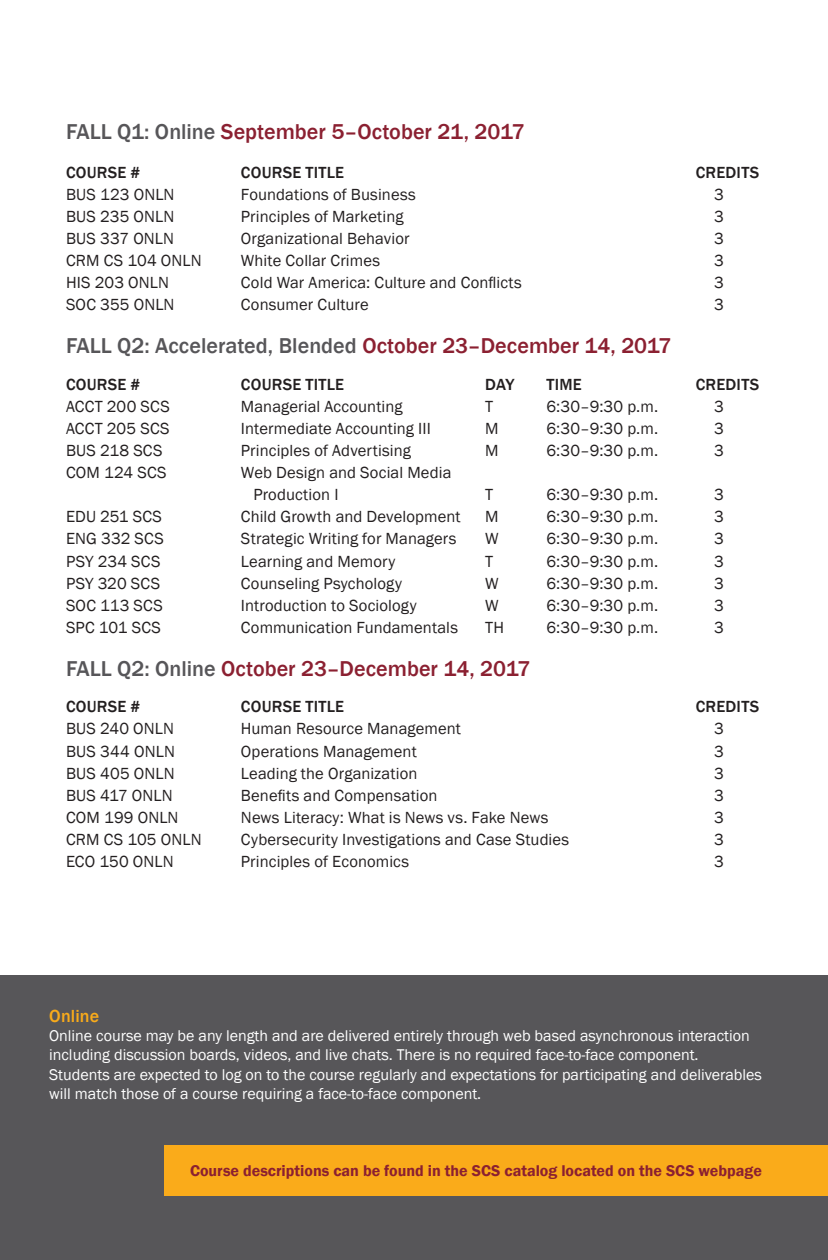
<style>
.page{position:relative;width:828px;height:1260px;background:#fff}
.page>*{position:absolute;margin:0;border:0;box-sizing:border-box;transform-origin:0 0}
.BC_Subheads{font:500 22px "Franklin Gothic";color:#8b2031}
.BC_Subheads-2{font:500 22px "Franklin Gothic";color:#575659}
.BC_Subheads-3{font:500 18px "Franklin Gothic";letter-spacing:.005em;color:#faab1a}
.BC_Subheads-4{font:16.6px/22px "Franklin Gothic";letter-spacing:.01em;color:#231f20}
.BC_Subheads-5{font:500 16.6px "Franklin Gothic";letter-spacing:.015em;color:#231f20}
.t1{font:16px/19.2px "Franklin Gothic";color:#fff}
.t2{font:600 16px "Franklin Gothic";color:#8b2031}
.s1{color:#575659}
.s2{color:#8b2031}
</style>
<div class="page">
<div style="left:0;top:976px;width:828px;height:284px;background:#575659"></div>
<div style="left:164px;top:1146px;width:664px;height:50px;background:#faab1a"></div>
<p class="BC_Subheads" style="left:66px;top:118px;width:460px"><span class="s1">FALL Q1: Online</span> September 5–October 21, 2017</p>
<p class="BC_Subheads-5" style="left:66px;top:162px;width:76px">COURSE #</p>
<p class="BC_Subheads-5" style="left:241px;top:162px;width:105px">COURSE TITLE</p>
<p class="BC_Subheads-5" style="left:696px;top:162px;width:65px">CREDITS</p>
<p class="BC_Subheads-4" style="left:66px;top:184px;width:110px">BUS 123 ONLN</p>
<p class="BC_Subheads-4" style="left:241px;top:184px;width:177px">Foundations of Business</p>
<p class="BC_Subheads-4" style="left:714px;top:184px;width:11px">3</p>
<p class="BC_Subheads-4" style="left:66px;top:206px;width:110px">BUS 235 ONLN</p>
<p class="BC_Subheads-4" style="left:241px;top:206px;width:164px">Principles of Marketing</p>
<p class="BC_Subheads-4" style="left:714px;top:206px;width:11px">3</p>
<p class="BC_Subheads-4" style="left:66px;top:228px;width:110px">BUS 337 ONLN</p>
<p class="BC_Subheads-4" style="left:241px;top:228px;width:170px">Organizational Behavior</p>
<p class="BC_Subheads-4" style="left:714px;top:228px;width:11px">3</p>
<p class="BC_Subheads-4" style="left:66px;top:250px;width:137px">CRM CS 104 ONLN</p>
<p class="BC_Subheads-4" style="left:241px;top:250px;width:141px">White Collar Crimes</p>
<p class="BC_Subheads-4" style="left:714px;top:250px;width:11px">3</p>
<p class="BC_Subheads-4" style="left:66px;top:272px;width:104px">HIS 203 ONLN</p>
<p class="BC_Subheads-4" style="left:241px;top:272px;width:283px">Cold War America: Culture and Conflicts</p>
<p class="BC_Subheads-4" style="left:714px;top:272px;width:11px">3</p>
<p class="BC_Subheads-4" style="left:66px;top:294px;width:110px">SOC 355 ONLN</p>
<p class="BC_Subheads-4" style="left:241px;top:294px;width:129px">Consumer Culture</p>
<p class="BC_Subheads-4" style="left:714px;top:294px;width:11px">3</p>
<p class="BC_Subheads-2" style="left:66px;top:332px;width:607px">FALL Q2: Accelerated, Blended <span class="s2">October 23–December 14, 2017</span></p>
<p class="BC_Subheads-5" style="left:66px;top:374px;width:76px">COURSE #</p>
<p class="BC_Subheads-5" style="left:241px;top:374px;width:105px">COURSE TITLE</p>
<p class="BC_Subheads-5" style="left:485px;top:374px;width:31px">DAY</p>
<p class="BC_Subheads-5" style="left:547px;top:374px;width:37px">TIME</p>
<p class="BC_Subheads-5" style="left:696px;top:374px;width:65px">CREDITS</p>
<p class="BC_Subheads-4" style="left:66px;top:396px;width:105px">ACCT 200 SCS</p>
<p class="BC_Subheads-4" style="left:241px;top:396px;width:163px">Managerial Accounting</p>
<p class="BC_Subheads-4" style="left:485px;top:396px;width:10px">T</p>
<p class="BC_Subheads-4" style="left:547px;top:396px;width:113px">6:30–9:30 p.m.</p>
<p class="BC_Subheads-4" style="left:714px;top:396px;width:11px">3</p>
<p class="BC_Subheads-4" style="left:66px;top:418px;width:105px">ACCT 205 SCS</p>
<p class="BC_Subheads-4" style="left:241px;top:418px;width:191px">Intermediate Accounting III</p>
<p class="BC_Subheads-4" style="left:485px;top:418px;width:15px">M</p>
<p class="BC_Subheads-4" style="left:547px;top:418px;width:113px">6:30–9:30 p.m.</p>
<p class="BC_Subheads-4" style="left:714px;top:418px;width:11px">3</p>
<p class="BC_Subheads-4" style="left:66px;top:440px;width:98px">BUS 218 SCS</p>
<p class="BC_Subheads-4" style="left:241px;top:440px;width:171px">Principles of Advertising</p>
<p class="BC_Subheads-4" style="left:485px;top:440px;width:15px">M</p>
<p class="BC_Subheads-4" style="left:547px;top:440px;width:113px">6:30–9:30 p.m.</p>
<p class="BC_Subheads-4" style="left:714px;top:440px;width:11px">3</p>
<p class="BC_Subheads-4" style="left:66px;top:462px;width:102px">COM 124 SCS</p>
<p class="BC_Subheads-4" style="left:253px;top:462px;width:200px;text-indent:-12px">Web Design and Social Media<br>Production I</p>
<p class="BC_Subheads-4" style="left:485px;top:484px;width:10px">T</p>
<p class="BC_Subheads-4" style="left:547px;top:484px;width:113px">6:30–9:30 p.m.</p>
<p class="BC_Subheads-4" style="left:714px;top:484px;width:11px">3</p>
<p class="BC_Subheads-4" style="left:66px;top:506px;width:98px">EDU 251 SCS</p>
<p class="BC_Subheads-4" style="left:241px;top:506px;width:221px">Child Growth and Development</p>
<p class="BC_Subheads-4" style="left:485px;top:506px;width:15px">M</p>
<p class="BC_Subheads-4" style="left:547px;top:506px;width:113px">6:30–9:30 p.m.</p>
<p class="BC_Subheads-4" style="left:714px;top:506px;width:11px">3</p>
<p class="BC_Subheads-4" style="left:66px;top:528px;width:99px">ENG 332 SCS</p>
<p class="BC_Subheads-4" style="left:241px;top:528px;width:217px">Strategic Writing for Managers</p>
<p class="BC_Subheads-4" style="left:485px;top:528px;width:15px">W</p>
<p class="BC_Subheads-4" style="left:547px;top:528px;width:113px">6:30–9:30 p.m.</p>
<p class="BC_Subheads-4" style="left:714px;top:528px;width:11px">3</p>
<p class="BC_Subheads-4" style="left:66px;top:550px;width:96px">PSY 234 SCS</p>
<p class="BC_Subheads-4" style="left:241px;top:550px;width:156px">Learning and Memory</p>
<p class="BC_Subheads-4" style="left:485px;top:550px;width:10px">T</p>
<p class="BC_Subheads-4" style="left:547px;top:550px;width:113px">6:30–9:30 p.m.</p>
<p class="BC_Subheads-4" style="left:714px;top:550px;width:11px">3</p>
<p class="BC_Subheads-4" style="left:66px;top:572px;width:96px">PSY 320 SCS</p>
<p class="BC_Subheads-4" style="left:241px;top:572px;width:163px">Counseling Psychology</p>
<p class="BC_Subheads-4" style="left:485px;top:572px;width:15px">W</p>
<p class="BC_Subheads-4" style="left:547px;top:572px;width:113px">6:30–9:30 p.m.</p>
<p class="BC_Subheads-4" style="left:714px;top:572px;width:11px">3</p>
<p class="BC_Subheads-4" style="left:66px;top:595px;width:98px">SOC 113 SCS</p>
<p class="BC_Subheads-4" style="left:241px;top:595px;width:177px">Introduction to Sociology</p>
<p class="BC_Subheads-4" style="left:485px;top:595px;width:15px">W</p>
<p class="BC_Subheads-4" style="left:547px;top:595px;width:113px">6:30–9:30 p.m.</p>
<p class="BC_Subheads-4" style="left:714px;top:595px;width:11px">3</p>
<p class="BC_Subheads-4" style="left:66px;top:617px;width:97px">SPC 101 SCS</p>
<p class="BC_Subheads-4" style="left:241px;top:617px;width:219px">Communication Fundamentals</p>
<p class="BC_Subheads-4" style="left:485px;top:617px;width:20px">TH</p>
<p class="BC_Subheads-4" style="left:547px;top:617px;width:113px">6:30–9:30 p.m.</p>
<p class="BC_Subheads-4" style="left:714px;top:617px;width:11px">3</p>
<p class="BC_Subheads" style="left:66px;top:655px;width:466px"><span class="s1">FALL Q2: Online</span> October 23–December 14, 2017</p>
<p class="BC_Subheads-5" style="left:66px;top:697px;width:76px">COURSE #</p>
<p class="BC_Subheads-5" style="left:241px;top:697px;width:105px">COURSE TITLE</p>
<p class="BC_Subheads-5" style="left:696px;top:697px;width:65px">CREDITS</p>
<p class="BC_Subheads-4" style="left:66px;top:718px;width:110px">BUS 240 ONLN</p>
<p class="BC_Subheads-4" style="left:241px;top:718px;width:222px">Human Resource Management</p>
<p class="BC_Subheads-4" style="left:714px;top:718px;width:11px">3</p>
<p class="BC_Subheads-4" style="left:66px;top:740px;width:110px">BUS 344 ONLN</p>
<p class="BC_Subheads-4" style="left:241px;top:740px;width:177px">Operations Management</p>
<p class="BC_Subheads-4" style="left:714px;top:740px;width:11px">3</p>
<p class="BC_Subheads-4" style="left:66px;top:762px;width:110px">BUS 405 ONLN</p>
<p class="BC_Subheads-4" style="left:241px;top:762px;width:178px">Leading the Organization</p>
<p class="BC_Subheads-4" style="left:714px;top:762px;width:11px">3</p>
<p class="BC_Subheads-4" style="left:66px;top:785px;width:108px">BUS 417 ONLN</p>
<p class="BC_Subheads-4" style="left:241px;top:785px;width:198px">Benefits and Compensation</p>
<p class="BC_Subheads-4" style="left:714px;top:785px;width:11px">3</p>
<p class="BC_Subheads-4" style="left:66px;top:807px;width:114px">COM 199 ONLN</p>
<p class="BC_Subheads-4" style="left:241px;top:807px;width:309px">News Literacy: What is News vs. Fake News</p>
<p class="BC_Subheads-4" style="left:714px;top:807px;width:11px">3</p>
<p class="BC_Subheads-4" style="left:66px;top:829px;width:137px">CRM CS 105 ONLN</p>
<p class="BC_Subheads-4" style="left:241px;top:829px;width:330px">Cybersecurity Investigations and Case Studies</p>
<p class="BC_Subheads-4" style="left:714px;top:829px;width:11px">3</p>
<p class="BC_Subheads-4" style="left:66px;top:851px;width:109px">ECO 150 ONLN</p>
<p class="BC_Subheads-4" style="left:241px;top:851px;width:170px">Principles of Economics</p>
<p class="BC_Subheads-4" style="left:714px;top:851px;width:11px">3</p>
<p class="BC_Subheads-3" style="left:49px;top:1005px;width:51px">Online</p>
<p class="t1" style="left:49px;top:1027px;width:714px">Online course may be any length and are delivered entirely through web based asynchronous interaction including discussion boards, videos, and live chats. There is no required face-to-face component.<br>Students are expected to log on to the course regularly and expectations for participating and deliverables will match those of a course requiring a face-to-face component.</p>
<p class="t2" style="left:190px;top:1160px;width:573px">Course descriptions can be found in the SCS catalog located on the SCS webpage</p>
</div>
